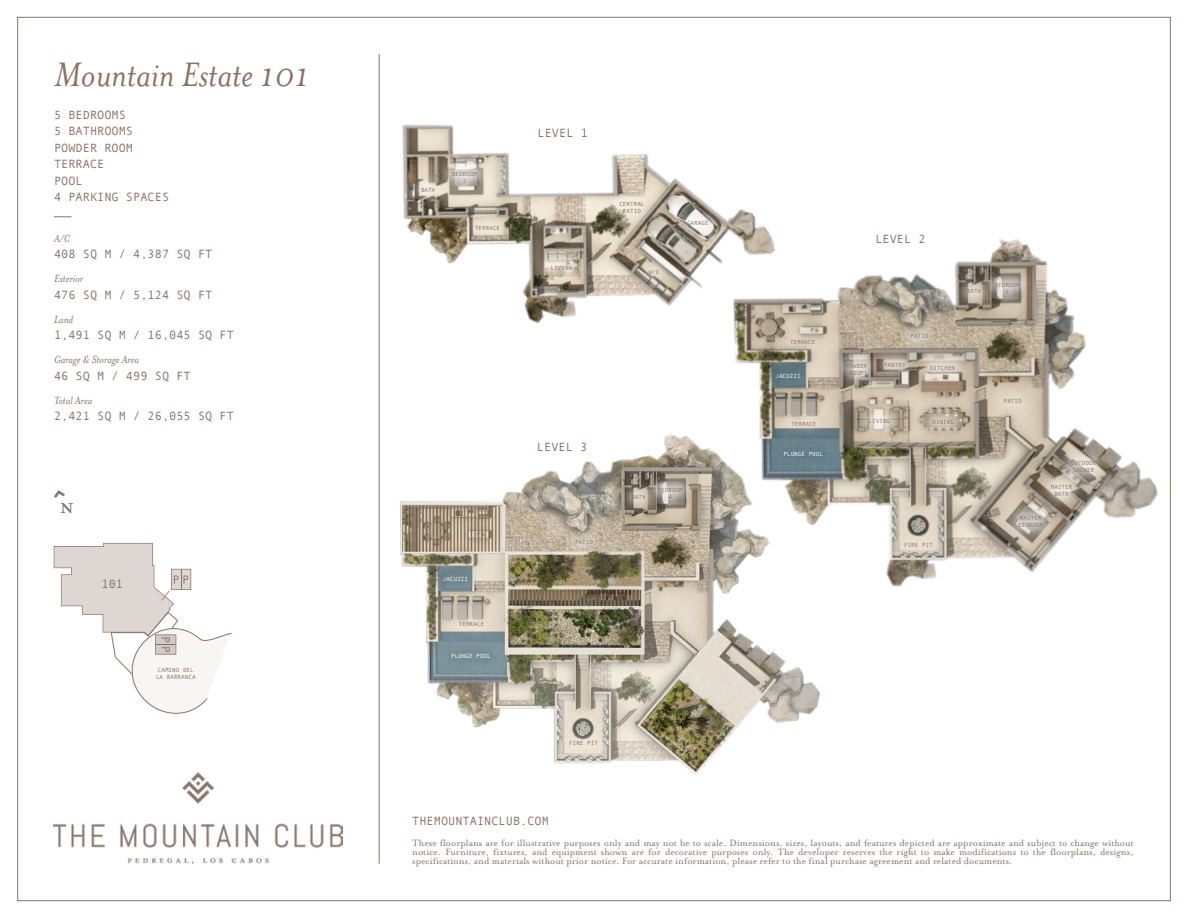
<style>
.page{position:relative;width:1188px;height:918px;background:#fff}
.page>*{position:absolute;margin:0;border:0;box-sizing:border-box;transform-origin:0 0}
.t1{font:italic 39px "Mrs Eaves OT";color:#8b7266}
.t2{font:30px "Mrs Eaves All Petite Caps OT";color:#8b7266}
.t3{font:12px/16.5px "Andale Mono";color:#8b7266}
.t4{font:italic 12px "Mrs Eaves OT";color:#8b7266}
.t5{font:12px "Andale Mono";color:#877368}
.t6{font:10.5px/9px "Mrs Eaves Lining OT";color:#8b7266;text-align:justify}
.t7{font:6px/7.2px "Andale Mono";color:#8b7266;text-align:center}
.t8{font:6px "Andale Mono";color:#fff}
</style>
<div class="page">
<img style="left:54px;top:772px;width:289px;height:92px">
<hr style="left:379px;top:54px;width:1px;height:810px;background:#8b7266">
<svg style="left:54px;top:216px;width:17px;height:1px"></svg>
<svg style="left:54px;top:490px;width:11px;height:8px"></svg>
<img style="left:378px;top:425px;width:442px;height:370px">
<img style="left:646px;top:110px;width:525px;height:581px">
<img style="left:346px;top:16px;width:444px;height:409px">
<svg style="left:54px;top:543px;width:178px;height:171px"></svg>
<div style="left:539px;top:253px;width:45px;height:30px;background:#fff;opacity:.6"></div>
<div style="left:636px;top:257px;width:36px;height:30px;background:#fff;opacity:.5"></div>
<div style="left:675px;top:208px;width:46px;height:30px;background:#fff;opacity:.5"></div>
<div style="left:463px;top:213px;width:49px;height:30px;background:#fff;opacity:.2"></div>
<div style="left:440px;top:158px;width:50px;height:38px;background:#fff;opacity:.8"></div>
<div style="left:608px;top:188px;width:48px;height:38px;background:#fff;opacity:.2"></div>
<div style="left:409px;top:175px;width:38px;height:30px;background:#fff;opacity:.6"></div>
<div style="left:872px;top:350px;width:45px;height:30px;background:#fff;opacity:.6"></div>
<div style="left:834px;top:350px;width:46px;height:37px;background:#fff;opacity:.6"></div>
<div style="left:982px;top:269px;width:50px;height:37px;background:#fff;opacity:.7"></div>
<div style="left:1006px;top:502px;width:49px;height:38px;background:#fff;opacity:.6"></div>
<div style="left:1038px;top:471px;width:47px;height:38px;background:#fff;opacity:.6"></div>
<div style="left:1059px;top:447px;width:49px;height:38px;background:#fff;opacity:.6"></div>
<div style="left:857px;top:406px;width:46px;height:30px;background:#fff;opacity:.6"></div>
<div style="left:921px;top:407px;width:45px;height:30px;background:#fff;opacity:.7"></div>
<div style="left:892px;top:530px;width:53px;height:30px;background:#fff;opacity:.2"></div>
<div style="left:778px;top:327px;width:49px;height:30px;background:#fff;opacity:.2"></div>
<div style="left:918px;top:352px;width:49px;height:30px;background:#fff;opacity:.7"></div>
<div style="left:955px;top:276px;width:38px;height:30px;background:#fff;opacity:.6"></div>
<div style="left:439px;top:641px;width:63px;height:30px;background:#7b929a"></div>
<div style="left:431px;top:563px;width:49px;height:30px;background:#000;opacity:.15"></div>
<div style="left:557px;top:728px;width:53px;height:30px;background:#fff;opacity:.2"></div>
<div style="left:447px;top:609px;width:49px;height:30px;background:#fff;opacity:.2"></div>
<div style="left:772px;top:438px;width:63px;height:30px;background:#68818b"></div>
<div style="left:763px;top:360px;width:50px;height:30px;background:#000;opacity:.15"></div>
<div style="left:780px;top:409px;width:48px;height:30px;background:#fff;opacity:.2"></div>
<div style="left:992px;top:386px;width:42px;height:30px;background:#fff;opacity:.2"></div>
<div style="left:899px;top:321px;width:42px;height:30px;background:#fff;opacity:.5"></div>
<div style="left:645px;top:475px;width:50px;height:36px;background:#fff;opacity:.7"></div>
<div style="left:619px;top:482px;width:39px;height:30px;background:#fff;opacity:.6"></div>
<div style="left:564px;top:526px;width:42px;height:30px;background:#fff;opacity:.5"></div>
<h1 class="t1" style="left:54px;top:54px;width:256px">Mountain Estate 101</h1>
<p class="t3" style="left:54px;top:106px;width:117px">5 BEDROOMS<br>5 BATHROOMS<br>POWDER ROOM<br>TERRACE<br>POOL<br>4 PARKING SPACES</p>
<p class="t4" style="left:54px;top:231px;width:18px">A/C</p>
<p class="t3" style="left:54px;top:246px;width:160px">408 SQ M / 4,387 SQ FT</p>
<p class="t4" style="left:54px;top:272px;width:31px">Exterior</p>
<p class="t3" style="left:54px;top:286px;width:160px">476 SQ M / 5,124 SQ FT</p>
<p class="t4" style="left:54px;top:312px;width:21px">Land</p>
<p class="t3" style="left:54px;top:327px;width:182px">1,491 SQ M / 16,045 SQ FT</p>
<p class="t4" style="left:54px;top:353px;width:87px">Garage &amp; Storage Area</p>
<p class="t3" style="left:54px;top:367px;width:138px">46 SQ M / 499 SQ FT</p>
<p class="t4" style="left:54px;top:393px;width:40px">Total Area</p>
<p class="t3" style="left:54px;top:408px;width:182px">2,421 SQ M / 26,055 SQ FT</p>
<h2 class="t2" style="left:59px;top:493px;width:16px">N</h2>
<p class="t5" style="left:102px;top:578px;width:23px">101</p>
<p class="t7" style="left:156px;top:666px;width:41px;text-align:left">CAMINO DEL<br>LA BARRANCA</p>
<p class="t7" style="left:421px;top:187px;width:16px">BATH</p>
<p class="t7" style="left:452px;top:170px;width:27px">BEDROOM<br>2</p>
<p class="t7" style="left:475px;top:225px;width:27px">TERRACE</p>
<p class="t3" style="left:538px;top:125px;width:52px">LEVEL 1</p>
<p class="t7" style="left:551px;top:265px;width:23px">LIVING</p>
<p class="t7" style="left:619px;top:200px;width:27px">CENTRAL<br>PATIO</p>
<p class="t7" style="left:649px;top:268px;width:12px">W/D</p>
<p class="t7" style="left:687px;top:219px;width:23px">GARAGE</p>
<p class="t3" style="left:537px;top:438px;width:52px">LEVEL 3</p>
<p class="t8" style="left:443px;top:575px;width:27px">JACUZZI</p>
<p class="t7" style="left:459px;top:621px;width:27px">TERRACE</p>
<p class="t8" style="left:451px;top:653px;width:41px">PLUNGE POOL</p>
<p class="t7" style="left:575px;top:538px;width:19px">PATIO</p>
<p class="t7" style="left:569px;top:740px;width:30px">FIRE PIT</p>
<p class="t5" style="left:412px;top:814px;width:138px">THEMOUNTAINCLUB.COM</p>
<p class="t7" style="left:658px;top:487px;width:27px">BEDROOM</p>
<p class="t7" style="left:632px;top:493px;width:16px">BATH</p>
<p class="t7" style="left:668px;top:494px;width:5px">4</p>
<p class="t7" style="left:790px;top:339px;width:27px">TERRACE</p>
<p class="t8" style="left:775px;top:372px;width:27px">JACUZZI</p>
<p class="t7" style="left:791px;top:421px;width:27px">TERRACE</p>
<p class="t8" style="left:784px;top:450px;width:41px">PLUNGE POOL</p>
<p class="t3" style="left:875px;top:231px;width:52px">LEVEL 2</p>
<p class="t7" style="left:967px;top:288px;width:16px">BATH</p>
<p class="t7" style="left:995px;top:281px;width:27px">BEDROOM<br>3</p>
<p class="t7" style="left:911px;top:333px;width:19px">PATIO</p>
<p class="t7" style="left:846px;top:362px;width:23px">POWDER</p>
<p class="t7" style="left:884px;top:362px;width:23px">PANTRY</p>
<p class="t7" style="left:849px;top:369px;width:16px">ROOM</p>
<p class="t7" style="left:930px;top:364px;width:27px">KITCHEN</p>
<p class="t7" style="left:869px;top:418px;width:23px">LIVING</p>
<p class="t7" style="left:932px;top:418px;width:23px">DINING</p>
<p class="t7" style="left:904px;top:542px;width:30px">FIRE PIT</p>
<p class="t7" style="left:1004px;top:398px;width:19px">PATIO</p>
<p class="t7" style="left:1018px;top:514px;width:27px;text-align:left">MASTER<br>BEDROOM</p>
<p class="t7" style="left:1071px;top:459px;width:27px">OUTDOOR<br>SHOWER</p>
<p class="t7" style="left:1073px;top:461px;width:26px;text-align:left">OUTDOOR<br>SHOWER</p>
<p class="t7" style="left:1051px;top:483px;width:23px">MASTER<br>BATH</p>
<p class="t7" style="left:1054px;top:484px;width:23px">MASTER<br>BATH</p>
<p class="t6" style="left:412px;top:839px;width:723px">These floorplans are for illustrative purposes only and may not be to scale. Dimensions, sizes, layouts, and features depicted are approximate and subject to change without notice. Furniture, fixtures, and equipment shown are for decorative purposes only. The developer reserves the right to make modifications to the floorplans, designs, specifications, and materials without prior notice. For accurate information, please refer to the final purchase agreement and related documents.</p>
</div>
